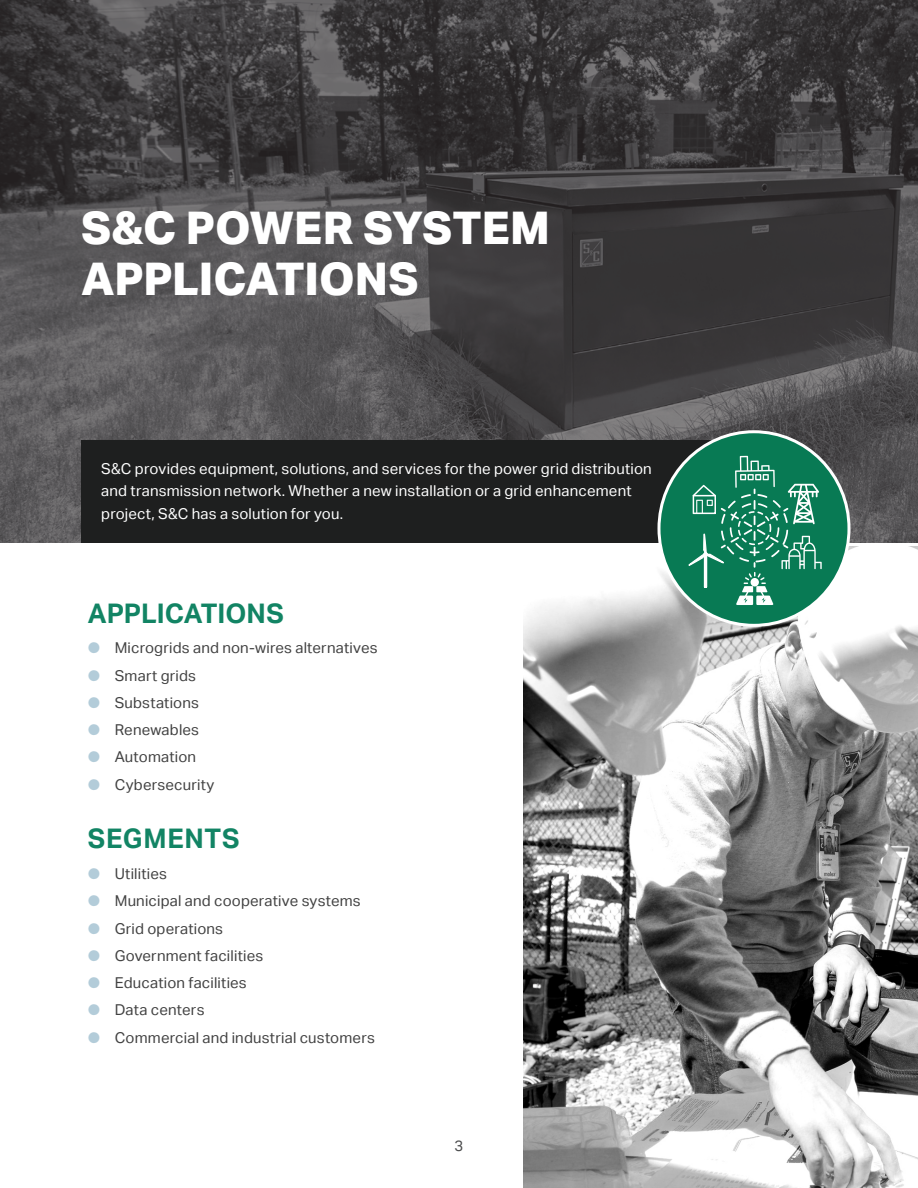
<style>
.page{position:relative;width:918px;height:1188px;background:#fff}
.page>*{position:absolute;margin:0;border:0;box-sizing:border-box;transform-origin:0 0}
.t1{font:800 45px/51px "Aktiv Grotesk";letter-spacing:-.005em;color:#fff}
.t2{font:700 27px "Aktiv Grotesk";letter-spacing:.005em;color:#128464}
.t3{font:700 27px "Aktiv Grotesk";letter-spacing:.03em;color:#128464}
.t4{font:15px "Aktiv Grotesk";letter-spacing:.015em;color:#424242}
.t5{font:15px/22.5px "Aktiv Grotesk";letter-spacing:.015em;color:#fff}
.t6{font:15px "Aktiv Grotesk";color:#4b4c4d}
.s1{color:#b3ccd9}
</style>
<div class="page">
<img style="left:523px;top:546px;width:395px;height:642px">
<svg style="left:0;top:0;width:918px;height:543px;background:#474547"></svg>
<div style="left:81px;top:440px;width:643px;height:102px;background:#1e1f1f"></div>
<div style="left:659px;top:432px;width:190px;height:193px;background:#087a54;border-radius:50%"></div>
<svg style="left:688px;top:456px;width:134px;height:149px"></svg>
<div style="left:751px;top:578px;width:8px;height:9px;background:#fff;border-radius:50%"></div>
<h1 class="t1" style="left:81px;top:203px;width:471px">S&amp;C POWER SYSTEM<br>APPLICATIONS</h1>
<p class="t5" style="left:101px;top:458px;width:552px">S&amp;C provides equipment, solutions, and services for the power grid distribution and transmission network. Whether a new installation or a grid enhancement project, S&amp;C has a solution for you.</p>
<h2 class="t2" style="left:88px;top:598px;width:198px">APPLICATIONS</h2>
<p class="t4" style="left:88px;top:639px;width:291px"><span class="s1">●</span> Microgrids and non-wires alternatives</p>
<p class="t4" style="left:88px;top:667px;width:110px"><span class="s1">●</span> Smart grids</p>
<p class="t4" style="left:88px;top:694px;width:113px"><span class="s1">●</span> Substations</p>
<p class="t4" style="left:88px;top:721px;width:113px"><span class="s1">●</span> Renewables</p>
<p class="t4" style="left:88px;top:748px;width:110px"><span class="s1">●</span> Automation</p>
<p class="t4" style="left:88px;top:776px;width:128px"><span class="s1">●</span> Cybersecurity</p>
<h2 class="t3" style="left:88px;top:823px;width:153px">SEGMENTS</h2>
<p class="t4" style="left:88px;top:865px;width:81px"><span class="s1">●</span> Utilities</p>
<p class="t4" style="left:88px;top:892px;width:275px"><span class="s1">●</span> Municipal and cooperative systems</p>
<p class="t4" style="left:88px;top:920px;width:137px"><span class="s1">●</span> Grid operations</p>
<p class="t4" style="left:88px;top:947px;width:177px"><span class="s1">●</span> Government facilities</p>
<p class="t4" style="left:88px;top:974px;width:161px"><span class="s1">●</span> Education facilities</p>
<p class="t4" style="left:88px;top:1001px;width:118px"><span class="s1">●</span> Data centers</p>
<p class="t4" style="left:88px;top:1029px;width:289px"><span class="s1">●</span> Commercial and industrial customers</p>
<p class="t6" style="left:455px;top:1137px;width:10px">3</p>
</div>
